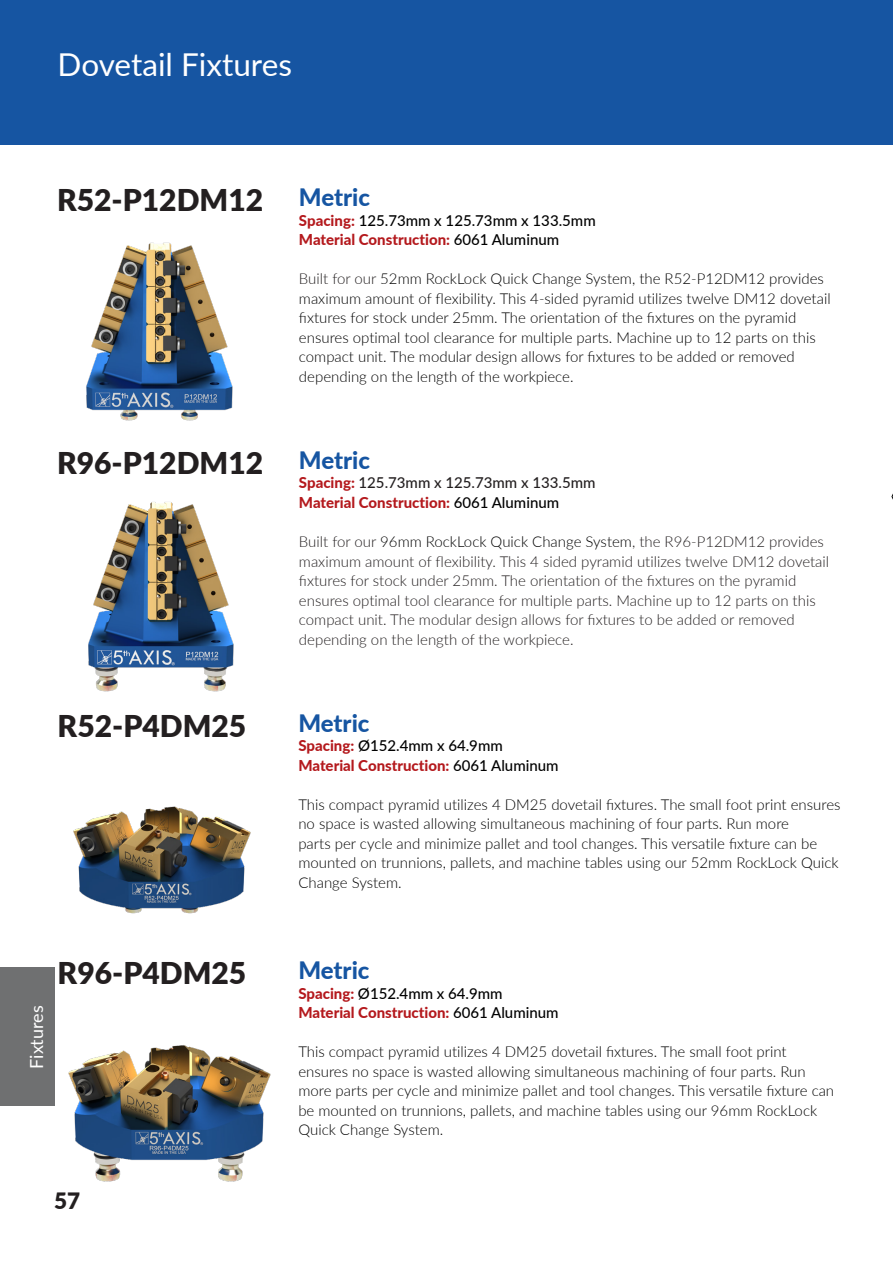
<style>
.page{position:relative;width:893px;height:1263px;background:#fff}
.page>*{position:absolute;margin:0;border:0;box-sizing:border-box;transform-origin:0 0}
.t1{font:31.5px "Lato";color:#fff}
.t2{font:900 30px "Lato";color:#231f20}
.t3{font:800 24px "Lato";color:#1655a2}
.t4{font:900 22.5px "Lato";color:#231f20}
.t5{font:18px "Lato";color:#fff}
.t6{font:300 15px/19.5px "Lato";color:#000}
.t7{font:300 15px/19.5px "Lato";color:#231f20}
.t8{font:800 15px "Lato";color:#b4191d}
.t9{font:500 15px "Lato";color:#000}
.t10{font:500 15px "Lato";color:#231f20}
.s1{font-weight:800;color:#b4191d}
.s2{font-weight:500;color:#000}
.s3{color:#231f20}
.s4{color:#000}
</style>
<div class="page">
<div style="left:0;top:0;width:893px;height:144px;background:#1655a2"></div>
<div style="left:0;top:967px;width:54px;height:139px;background:#6f7071"></div>
<img style="left:88px;top:502px;width:146px;height:190px">
<img style="left:86px;top:242px;width:147px;height:179px">
<img style="left:73px;top:806px;width:178px;height:108px">
<img style="left:54px;top:988px;width:217px;height:194px">
<p class="t1" style="left:58px;top:42px;width:236px">Dovetail Fixtures</p>
<p class="t2" style="left:57px;top:178px;width:208px">R52-P12DM12</p>
<p class="t2" style="left:57px;top:440px;width:208px">R96-P12DM12</p>
<p class="t2" style="left:58px;top:703px;width:190px">R52-P4DM25</p>
<p class="t5" style="left:24px;top:1069px;width:65px;rotate:-90deg">Fixtures</p>
<p class="t2" style="left:58px;top:951px;width:190px">R96-P4DM25</p>
<h3 class="t4" style="left:54px;top:1184px;width:28px">57</h3>
<p class="t3" style="left:299px;top:180px;width:73px">Metric</p>
<p class="t9" style="left:299px;top:210px;width:298px"><span class="s1">Spacing:</span> 125.73mm x 125.73mm x 133.5mm</p>
<p class="t8" style="left:299px;top:229px;width:262px">Material Construction: <span class="s2">6061 Aluminum</span></p>
<p class="t6" style="left:299px;top:269px;width:533px"><span class="s3">Built for our</span> 52mm RockLock Quick Change System, the R52-P12DM12 provides maximum amount of flexibility. This 4-sided pyramid utilizes twelve DM12 dovetail fixtures for stock under 25mm. The orientation of the fixtures on the pyramid ensures optimal tool clearance for multiple parts. Machine up to 12 parts on this compact unit. The modular design allows for fixtures to be added or removed depending on the length of the workpiece.</p>
<p class="t3" style="left:299px;top:442px;width:73px">Metric</p>
<p class="t10" style="left:299px;top:472px;width:298px"><span class="s1">Spacing:</span> 125.73mm x 125.73mm x 133.5mm</p>
<p class="t8" style="left:299px;top:491px;width:262px">Material Construction: <span class="s2">6061 Aluminum</span></p>
<p class="t7" style="left:299px;top:531px;width:532px">Built for our <span class="s4">96mm RockLock Quick Change System</span>, the R96-P12DM12 provides maximum amount of flexibility. This 4 sided pyramid utilizes twelve DM12 dovetail fixtures for stock under 25mm. The orientation of the fixtures on the pyramid ensures optimal tool clearance for multiple parts. Machine up to 12 parts on this compact unit. The modular design allows for fixtures to be added or removed depending on the length of the workpiece.</p>
<p class="t3" style="left:298px;top:705px;width:73px">Metric</p>
<p class="t9" style="left:298px;top:735px;width:206px"><span class="s1">Spacing:</span> Ø152.4mm x 64.9mm</p>
<p class="t8" style="left:298px;top:754px;width:262px">Material Construction: <span class="s2">6061 Aluminum</span></p>
<p class="t6" style="left:298px;top:794px;width:544px">This compact pyramid utilizes 4 DM25 dovetail fixtures. The small foot print ensures no space is wasted allowing simultaneous machining of four parts. Run more<br>parts per cycle and minimize pallet and tool changes. This versatile fixture can be mounted on trunnions, pallets, and machine tables using our 52mm RockLock Quick Change System.</p>
<p class="t3" style="left:298px;top:953px;width:73px">Metric</p>
<p class="t9" style="left:298px;top:982px;width:206px"><span class="s1">Spacing:</span> Ø152.4mm x 64.9mm</p>
<p class="t8" style="left:298px;top:1002px;width:262px">Material Construction: <span class="s2">6061 Aluminum</span></p>
<p class="t6" style="left:298px;top:1041px;width:537px">This compact pyramid utilizes 4 DM25 dovetail fixtures. The small foot print ensures no space is wasted allowing simultaneous machining of four parts. Run more parts per cycle and minimize pallet and tool changes. This versatile fixture can be mounted on trunnions, pallets, and machine tables using our 96mm RockLock Quick Change System.</p>
</div>
